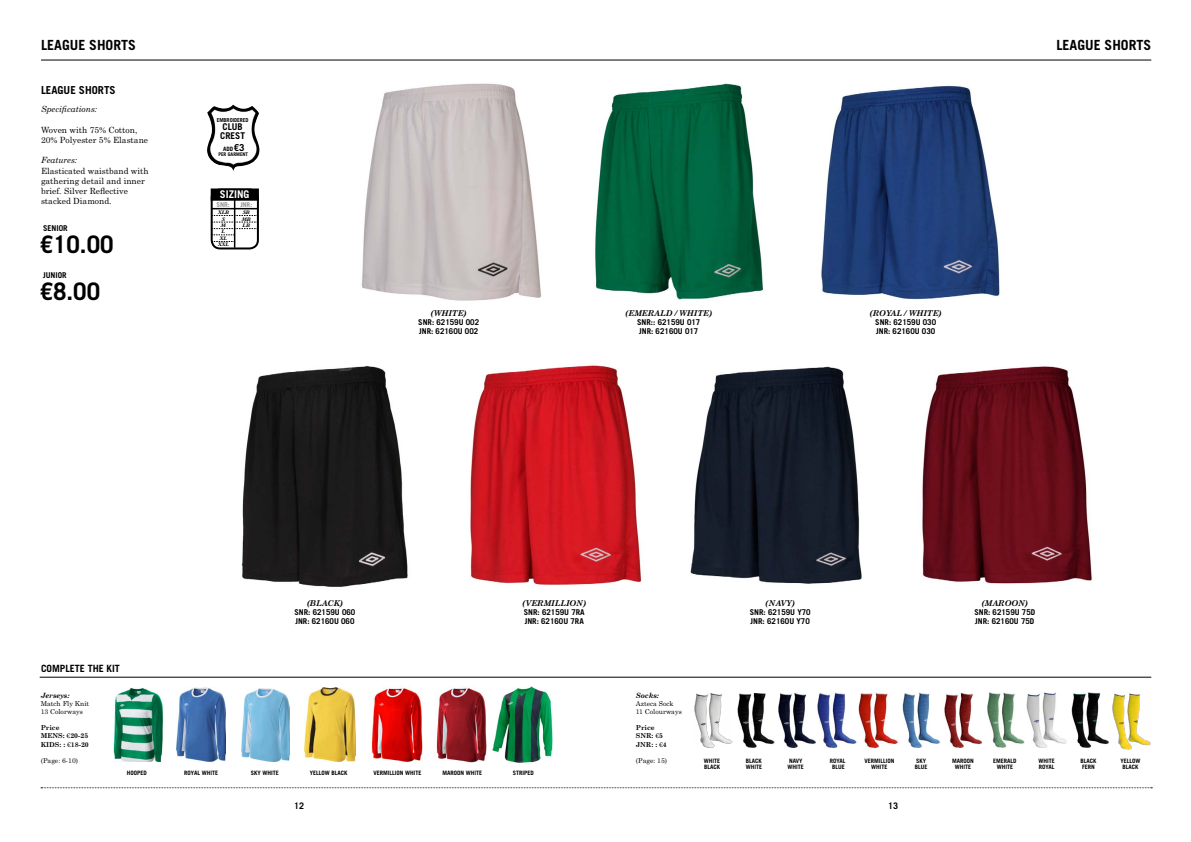
<style>
.page{position:relative;width:1191px;height:842px;background:#fff}
.page>*{position:absolute;margin:0;border:0;box-sizing:border-box;transform-origin:0 0}
.t1{font:700 24.1px/47px "Trade Gothic LT Std";color:#000}
.t2{font:700 14px "Trade Gothic LT Std";color:#000}
.t3{font:700 11px "Trade Gothic LT Std";color:#000}
.t4{font:700 10.6px "Trade Gothic LT Std";color:#fff}
.t5{font:700 10px "Trade Gothic LT Std";color:#000}
.t6{font:700 9.6px "Trade Gothic LT Std";color:#000}
.t7{font:700 9.3px/8.8px "Trade Gothic LT Std";color:#000}
.t8{font:700 9px "Trade Gothic LT Std";color:#000}
.t9{font:8.5px/10.2px "Century Schoolbook";color:#000}
.t10{font:italic 8.5px "Century Schoolbook";color:#000}
.t11{font:700 8px/9px "Trade Gothic LT Std";color:#000}
.t12{font:italic 700 8px "Century Schoolbook";color:#000}
.t13{font:italic 700 7.2px "Century Schoolbook";color:#000}
.t14{font:6.8px/8.2px "Century Schoolbook";color:#000}
.t15{font:700 6.8px/8.2px "Century Schoolbook";color:#000}
.t16{font:700 6.7px "Trade Gothic LT Std";color:#929292}
.t17{font:700 6px/6px "Trade Gothic LT Std";color:#000}
.t18{font:700 5.4px "Trade Gothic LT Std";color:#000}
.t19{font:italic 700 5.1px/6.5px "Plantin";color:#000;text-align:center}
.t20{font:700 5px "Trade Gothic LT Std";color:#000}
.s1{color:#fff}
.s2{font-family:"Charter";font-weight:400}
</style>
<div class="page">
<hr style="left:41px;top:60px;width:1110px;height:1px;background:#000">
<hr style="left:40px;top:677px;width:1111px;height:1px;background:#000">
<svg style="left:41px;top:787px;width:1111px;height:1px"></svg>
<img style="left:113px;top:688px;width:51px;height:73px">
<img style="left:436px;top:686px;width:117px;height:77px">
<img style="left:371px;top:685px;width:52px;height:77px">
<img style="left:305px;top:688px;width:50px;height:73px">
<img style="left:241px;top:688px;width:48px;height:73px">
<img style="left:177px;top:688px;width:48px;height:73px">
<img style="left:821px;top:85px;width:179px;height:215px">
<img style="left:362px;top:83px;width:180px;height:218px">
<img style="left:595px;top:84px;width:169px;height:216px">
<img style="left:241px;top:366px;width:167px;height:221px">
<img style="left:470px;top:365px;width:172px;height:221px">
<img style="left:690px;top:366px;width:172px;height:218px">
<img style="left:922px;top:366px;width:170px;height:218px">
<img style="left:207px;top:105px;width:53px;height:66px">
<svg style="left:212px;top:189px;width:46px;height:59px"></svg>
<div style="left:211px;top:188px;width:48px;height:61px;border:2px solid #000;border-radius:9px"></div>
<div style="left:212px;top:189px;width:46px;height:11px;background:#000"></div>
<div style="left:211px;top:188px;width:48px;height:13px;border:2px solid #000"></div>
<hr style="left:234px;top:200px;width:1px;height:48px;background:#000">
<hr style="left:211px;top:208px;width:47px;height:1px;background:#000">
<svg style="left:211px;top:215px;width:47px;height:1px"></svg>
<svg style="left:211px;top:222px;width:47px;height:7px"></svg>
<svg style="left:211px;top:235px;width:23px;height:7px"></svg>
<img style="left:858px;top:693px;width:40px;height:55px">
<img style="left:944px;top:693px;width:37px;height:55px">
<img style="left:817px;top:693px;width:39px;height:54px">
<img style="left:902px;top:693px;width:38px;height:54px">
<img style="left:987px;top:692px;width:38px;height:56px">
<img style="left:1027px;top:693px;width:40px;height:55px">
<img style="left:1071px;top:693px;width:37px;height:55px">
<img style="left:737px;top:693px;width:37px;height:54px">
<img style="left:779px;top:692px;width:36px;height:55px">
<img style="left:695px;top:694px;width:37px;height:54px">
<img style="left:1112px;top:693px;width:38px;height:56px">
<h2 class="t2" style="left:41px;top:36px;width:9px">LEAGUE</h2>
<h2 class="t2" style="left:89px;top:36px;width:48px">SHORTS</h2>
<h2 class="t2" style="left:1056px;top:36px;width:9px">LEAGUE</h2>
<h2 class="t2" style="left:1104px;top:36px;width:48px">SHORTS</h2>
<h3 class="t3" style="left:41px;top:83px;width:7px">LEAGUE</h3>
<h3 class="t3" style="left:79px;top:83px;width:38px">SHORTS</h3>
<p class="t10" style="left:41px;top:104px;width:58px">Specifications:</p>
<p class="t9" style="left:41px;top:125px;width:109px">Woven with 75% Cotton,<br>20% Polyester 5% Elastane</p>
<p class="t10" style="left:41px;top:155px;width:38px">Features:</p>
<p class="t9" style="left:41px;top:165px;width:109px">Elasticated waistband with gathering detail and inner brief. Silver Reflective stacked Diamond.</p>
<p class="t11" style="left:43px;top:224px;width:25px">SENI0R</p>
<h1 class="t1" style="left:40px;top:221px;width:75px">€10.00 €8.00</h1>
<p class="t11" style="left:43px;top:271px;width:20px">JUNIOR</p>
<p class="t18" style="left:217px;top:116px;width:33px">EMBROIDERED</p>
<p class="t7" style="left:220px;top:122px;width:26px">CLU B<br>CREST</p>
<p class="t6" style="left:234px;top:142px;width:12px">€3</p>
<p class="t17" style="left:223px;top:146px;width:21px">ADD <span class="s1">€5</span></p>
<p class="t20" style="left:218px;top:151px;width:14px">PER GARME</p>
<p class="t20" style="left:242px;top:151px;width:7px">NT</p>
<h3 class="t4" style="left:220px;top:188px;width:30px">SIZING</h3>
<p class="t19" style="left:218px;top:209px;width:13px">XLB<br>S<br>M<br>L<br>XL<br>XXL</p>
<p class="t19" style="left:242px;top:209px;width:10px;text-align:left">SB<br>MB<br>LB</p>
<p class="t16" style="left:216px;top:200px;width:15px">SNR:</p>
<p class="t16" style="left:240px;top:200px;width:13px">JNR:</p>
<p class="t12" style="left:430px;top:308px;width:38px">(WHITE)</p>
<p class="t11" style="left:418px;top:318px;width:62px">SNR: 62159U 002<br>JNR: 62160U 002</p>
<p class="t12" style="left:625px;top:308px;width:89px">(EMERALD / WHITE)</p>
<p class="t11" style="left:637px;top:318px;width:65px">SNR:: 62159U 017<br>JNR: 62160U 017</p>
<p class="t12" style="left:869px;top:308px;width:74px">(ROYAL / WHITE)</p>
<p class="t11" style="left:875px;top:318px;width:62px">SNR: 62159U 030<br>JNR: 62160U 030</p>
<p class="t12" style="left:307px;top:598px;width:38px">(BLACK)</p>
<p class="t11" style="left:294px;top:607px;width:62px">SNR: 62159U 060<br>JNR: 62160U 060</p>
<p class="t12" style="left:522px;top:598px;width:66px">(VERMILLION)</p>
<p class="t11" style="left:524px;top:607px;width:62px">SNR: 62159U 7RA<br>JNR: 62160U 7RA</p>
<p class="t12" style="left:765px;top:598px;width:31px">(NAVY)</p>
<p class="t11" style="left:749px;top:607px;width:62px">SNR: 62159U Y70<br>JNR: 62160U Y70</p>
<p class="t12" style="left:981px;top:598px;width:48px">(MAROON)</p>
<p class="t11" style="left:974px;top:607px;width:62px">SNR: 62159U 75D<br>JNR: 62160U 75D</p>
<p class="t5" style="left:41px;top:662px;width:7px">COM</p>
<p class="t5" style="left:60px;top:662px;width:12px">PLETE</p>
<p class="t5" style="left:88px;top:662px;width:33px">THE KIT</p>
<p class="t13" style="left:41px;top:690px;width:30px">Jerseys:</p>
<p class="t14" style="left:41px;top:699px;width:50px">Match Fly Knit<br>13 Colorways</p>
<p class="t15" style="left:41px;top:723px;width:50px">Price<br>MENS: <span class="s2">€</span>20-25<br>KIDS: : <span class="s2">€</span>18-20</p>
<p class="t14" style="left:41px;top:756px;width:39px">(Page: 6-10)</p>
<p class="t17" style="left:127px;top:770px;width:22px">HOOPED</p>
<p class="t17" style="left:184px;top:770px;width:5px">ROYAL</p>
<p class="t17" style="left:202px;top:770px;width:15px">WHITE</p>
<p class="t17" style="left:251px;top:770px;width:26px">SKY WHITE</p>
<p class="t17" style="left:310px;top:770px;width:5px">YELLOW</p>
<p class="t17" style="left:331px;top:770px;width:18px">BLACK</p>
<p class="t17" style="left:373px;top:770px;width:8px">VERM</p>
<p class="t17" style="left:388px;top:770px;width:32px">ILLION WHITE</p>
<p class="t17" style="left:442px;top:770px;width:5px">MAROO</p>
<p class="t17" style="left:460px;top:770px;width:20px">N WHITE</p>
<p class="t17" style="left:513px;top:770px;width:23px">STRIPED</p>
<p class="t13" style="left:636px;top:690px;width:25px">Socks:</p>
<p class="t14" style="left:636px;top:699px;width:47px">Azteca Sock<br>11 Colourways</p>
<p class="t15" style="left:636px;top:723px;width:32px">Price<br>SNR: <span class="s2">€</span>5<br>JNR: : <span class="s2">€</span>4</p>
<p class="t14" style="left:636px;top:756px;width:33px">(Page: 15)</p>
<p class="t17" style="left:704px;top:758px;width:18px">WHITE<br>BLACK</p>
<p class="t17" style="left:745px;top:758px;width:18px">BLACK<br>WHITE</p>
<p class="t17" style="left:787px;top:758px;width:16px">NAVY<br>WHITE</p>
<p class="t17" style="left:832px;top:758px;width:8px;text-indent:-2px">ROYAL<br>BLUE</p>
<p class="t17" style="left:864px;top:758px;width:8px">VERM</p>
<p class="t17" style="left:871px;top:758px;width:25px;text-indent:8px">ILLION<br>WHITE</p>
<p class="t17" style="left:915px;top:758px;width:13px">SKY<br>BLUE</p>
<p class="t17" style="left:952px;top:758px;width:5px">MAROO</p>
<p class="t17" style="left:970px;top:758px;width:5px">N</p>
<p class="t17" style="left:955px;top:764px;width:15px">WHITE</p>
<p class="t17" style="left:993px;top:758px;width:5px">EMERAL</p>
<p class="t17" style="left:1013px;top:758px;width:5px">D</p>
<p class="t17" style="left:996px;top:764px;width:15px">WHITE</p>
<p class="t17" style="left:1038px;top:758px;width:15px">WHITE<br>ROYAL</p>
<p class="t17" style="left:1080px;top:758px;width:18px">BLACK<br>FERN</p>
<p class="t17" style="left:1122px;top:758px;width:18px;text-indent:-2px">YELLOW<br>BLACK</p>
<p class="t8" style="left:294px;top:800px;width:12px">12</p>
<p class="t8" style="left:888px;top:800px;width:12px">13</p>
</div>
